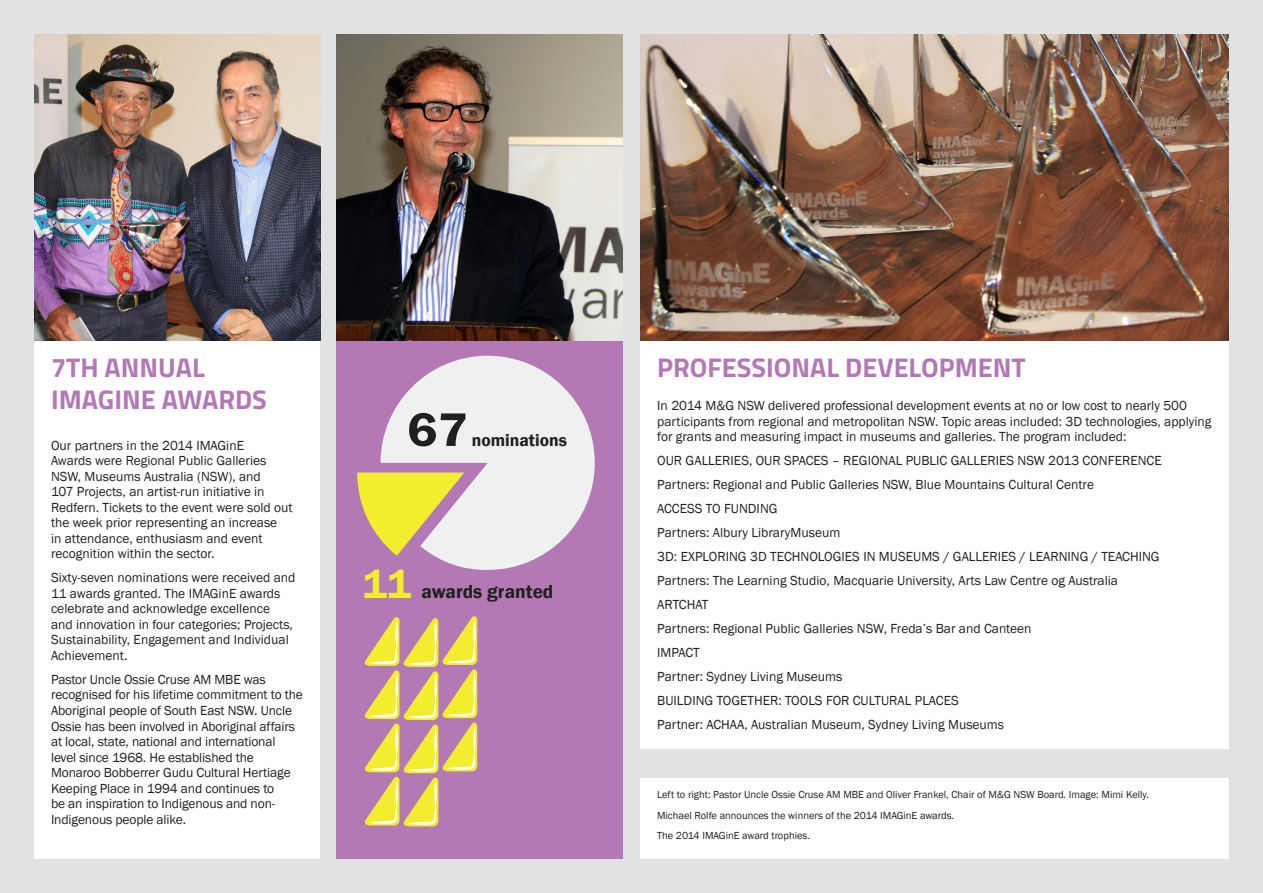
<style>
.page{position:relative;width:1263px;height:893px;background:#e1e2e4}
.page>*{position:absolute;margin:0;border:0;box-sizing:border-box;transform-origin:0 0}
.t1{font:600 48.75px "Franklin Gothic";color:#231f20;scale:1.07 1}
.copy{font:700 27px "Titillium";color:#b279b4}
.header_2{font:700 27px/31px "Titillium";color:#b279b4}
.t2{font:600 19.35px "Franklin Gothic";color:#231f20}
.t3{font:600 17.55px "Franklin Gothic";color:#231f20}
.copy-2{font:13.5px/15.6px "Franklin Gothic";color:#231f20}
.copy-3{font:10.5px "Franklin Gothic";color:#231f20}
.s1{font-size:41.25px;color:#f4ed2f}
</style>
<div class="page">
<div style="left:336px;top:341px;width:287px;height:518px;background:#b279b4"></div>
<div style="left:640px;top:340px;width:589px;height:408px;background:#fff"></div>
<div style="left:34px;top:340px;width:286px;height:519px;background:#fff"></div>
<svg style="left:357px;top:473px;width:23px;height:66px"></svg>
<svg style="left:380px;top:356px;width:215px;height:214px;fill:#eff0f0"></svg>
<svg style="left:364px;top:616px;width:114px;height:210px"></svg>
<img style="left:34px;top:35px;width:286px;height:306px">
<img style="left:640px;top:35px;width:588px;height:306px">
<img style="left:336px;top:35px;width:287px;height:306px">
<div style="left:640px;top:778px;width:589px;height:81px;background:#fff"></div>
<p class="header_2" style="left:51px;top:351px;width:217px">7TH ANNUAL<br>IMAGINE AWARDS</p>
<p class="copy-2" style="left:51px;top:437px;width:243px">Our partners in the 2014 IMAGinE<br>Awards were Regional Public Galleries NSW, Museums Australia (NSW), and<br>107 Projects, an artist-run initiative in Redfern. Tickets to the event were sold out the week prior representing an increase<br>in attendance, enthusiasm and event recognition within the sector.</p>
<p class="copy-2" style="left:51px;top:570px;width:246px">Sixty-seven nominations were received and 11 awards granted. The IMAGinE awards celebrate and acknowledge excellence<br>and innovation in four categories; Projects, Sustainability, Engagement and Individual Achievement.</p>
<p class="copy-2" style="left:51px;top:672px;width:253px">Pastor Uncle Ossie Cruse AM MBE was recognised for his lifetime commitment to the Aboriginal people of South East NSW. Uncle Ossie has been involved in Aboriginal affairs at local, state, national and international level since 1968. He established the Monaroo Bobberrer Gudu Cultural Hertiage Keeping Place in 1994 and continues to<br>be an inspiration to Indigenous and non-Indigenous people alike.</p>
<h1 class="t1" style="left:407px;top:400px;width:59px">67</h1>
<p class="t3" style="left:472px;top:429px;width:97px">nominations</p>
<h3 class="t2" style="left:363px;top:579px;width:192px"><span class="s1">11</span> awards granted</h3>
<p class="copy" style="left:657px;top:347px;width:370px">PROFESSIONAL DEVELOPMENT</p>
<p class="copy-2" style="left:657px;top:398px;width:556px">In 2014 M&amp;G NSW delivered professional development events at no or low cost to nearly 500 participants from regional and metropolitan NSW. Topic areas included: 3D technologies, applying for grants and measuring impact in museums and galleries. The program included:</p>
<p class="copy-2" style="left:657px;top:453px;width:506px">OUR GALLERIES, OUR SPACES – REGIONAL PUBLIC GALLERIES NSW 2013 CONFERENCE</p>
<p class="copy-2" style="left:657px;top:477px;width:438px">Partners: Regional and Public Galleries NSW, Blue Mountains Cultural Centre</p>
<p class="copy-2" style="left:657px;top:501px;width:122px">ACCESS TO FUNDING</p>
<p class="copy-2" style="left:657px;top:525px;width:185px">Partners: Albury LibraryMuseum</p>
<p class="copy-2" style="left:657px;top:549px;width:504px">3D: EXPLORING 3D TECHNOLOGIES IN MUSEUMS / GALLERIES / LEARNING / TEACHING</p>
<p class="copy-2" style="left:657px;top:573px;width:462px">Partners: The Learning Studio, Macquarie University, Arts Law Centre og Australia</p>
<p class="copy-2" style="left:657px;top:597px;width:52px">ARTCHAT</p>
<p class="copy-2" style="left:657px;top:621px;width:376px">Partners: Regional Public Galleries NSW, Freda’s Bar and Canteen</p>
<p class="copy-2" style="left:657px;top:645px;width:44px">IMPACT</p>
<p class="copy-2" style="left:657px;top:669px;width:187px">Partner: Sydney Living Museums</p>
<p class="copy-2" style="left:657px;top:693px;width:303px">BUILDING TOGETHER: TOOLS FOR CULTURAL PLACES</p>
<p class="copy-2" style="left:657px;top:717px;width:348px">Partner: ACHAA, Australian Museum, Sydney Living Museums</p>
<p class="copy-3" style="left:657px;top:788px;width:494px">Left to right: Pastor Uncle Ossie Cruse AM MBE and Oliver Frankel, Chair of M&amp;G NSW Board. Image: Mimi Kelly.</p>
<p class="copy-3" style="left:657px;top:809px;width:299px">Michael Rolfe announces the winners of the 2014 IMAGinE awards.</p>
<p class="copy-3" style="left:657px;top:829px;width:155px">The 2014 IMAGinE award trophies.</p>
</div>
